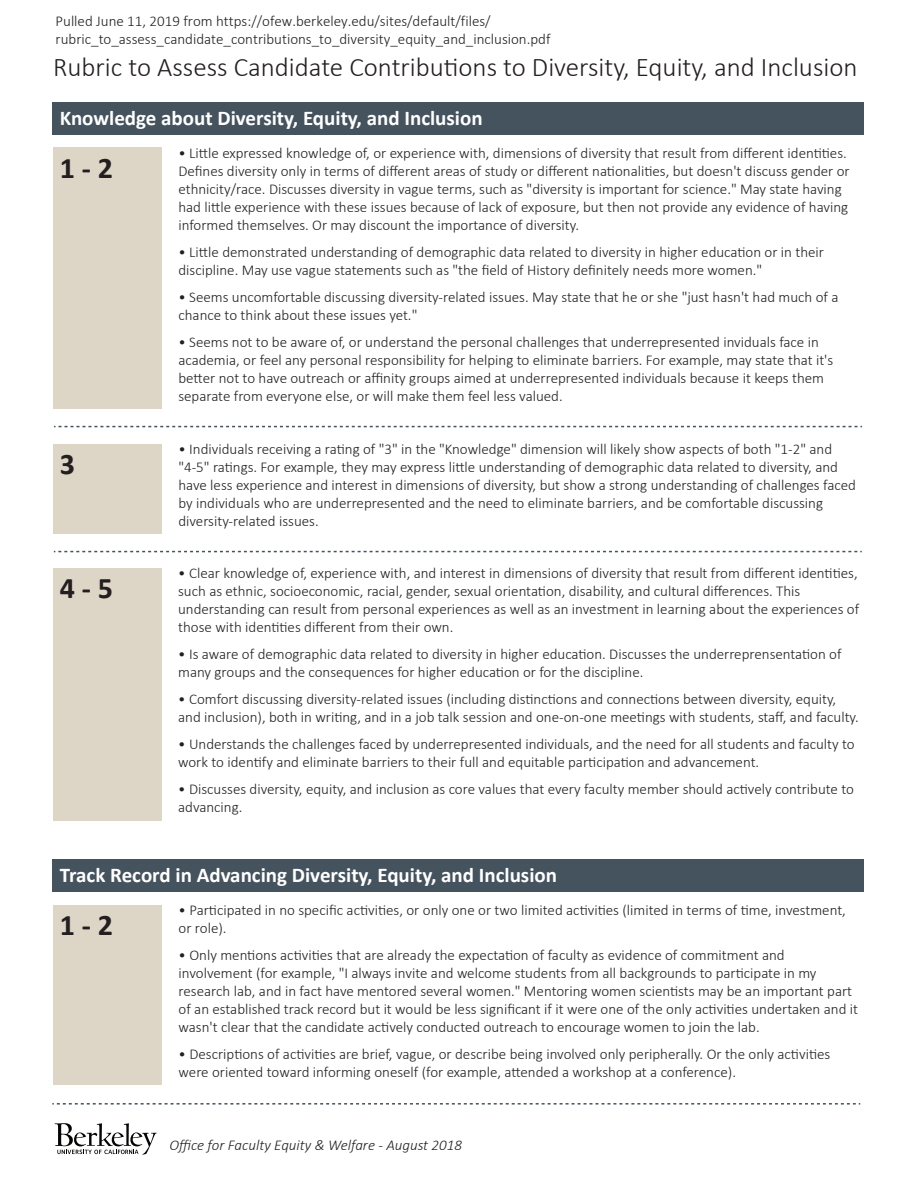
<style>
.page{position:relative;width:918px;height:1188px;background:#fff}
.page>*{position:absolute;margin:0;border:0;box-sizing:border-box;transform-origin:0 0}
.t1{font:700 30px "Calibri";color:#231f20}
.t2{font:300 27px "Calibri";color:#231f20}
.t3{font:700 21px "Calibri";color:#fff}
.t4{font:300 15px/18px "Calibri";color:#231f20}
.t5{font:300 15px/18px "Calibri";color:#221e1f}
.t6{font:italic 300 15px "Calibri";color:#231f20}
</style>
<div class="page">
<div style="left:52px;top:102px;width:811px;height:32px;background:#45535e"></div>
<div style="left:53px;top:148px;width:108px;height:261px;background:#ddd5c6"></div>
<div style="left:53px;top:444px;width:108px;height:90px;background:#ddd5c6"></div>
<div style="left:53px;top:568px;width:108px;height:253px;background:#ddd5c6"></div>
<div style="left:52px;top:859px;width:812px;height:33px;background:#45535e"></div>
<div style="left:54px;top:905px;width:108px;height:180px;background:#ddd5c6"></div>
<svg style="left:54px;top:426px;width:808px;height:1px"></svg>
<svg style="left:54px;top:551px;width:808px;height:1px"></svg>
<svg style="left:55px;top:1123px;width:102px;height:32px"></svg>
<svg style="left:52px;top:1103px;width:808px;height:2px"></svg>
<p class="t5" style="left:56px;top:12px;width:496px">Pulled June 11, 2019 from https://ofew.berkeley.edu/sites/default/files/ rubric_to_assess_candidate_contributions_to_diversity_equity_and_inclusion.pdf</p>
<h2 class="t2" style="left:53px;top:50px;width:806px">Rubric to Assess Candidate Contributions to Diversity, Equity, and Inclusion</h2>
<h3 class="t3" style="left:60px;top:105px;width:424px">Knowledge about Diversity, Equity, and Inclusion</h3>
<h1 class="t1" style="left:60px;top:149px;width:55px">1 - 2</h1>
<h1 class="t1" style="left:60px;top:445px;width:17px">3</h1>
<h1 class="t1" style="left:60px;top:569px;width:55px">4 - 5</h1>
<p class="t4" style="left:178px;top:144px;width:673px">• Little expressed knowledge of, or experience with, dimensions of diversity that result from different identities.<br>Defines diversity only in terms of different areas of study or different nationalities, but doesn't discuss gender or ethnicity/race. Discusses diversity in vague terms, such as "diversity is important for science." May state having had little experience with these issues because of lack of exposure, but then not provide any evidence of having informed themselves. Or may discount the importance of diversity.</p>
<p class="t4" style="left:178px;top:243px;width:647px">• Little demonstrated understanding of demographic data related to diversity in higher education or in their discipline. May use vague statements such as "the field of History definitely needs more women."</p>
<p class="t4" style="left:178px;top:288px;width:662px">• Seems uncomfortable discussing diversity-related issues. May state that he or she "just hasn't had much of a chance to think about these issues yet."</p>
<p class="t4" style="left:178px;top:333px;width:656px">• Seems not to be aware of, or understand the personal challenges that underrepresented inviduals face in academia, or feel any personal responsibility for helping to eliminate barriers. For example, may state that it's better not to have outreach or affinity groups aimed at underrepresented individuals because it keeps them separate from everyone else, or will make them feel less valued.</p>
<p class="t4" style="left:178px;top:440px;width:679px">• Individuals receiving a rating of "3" in the "Knowledge" dimension will likely show aspects of both "1-2" and "4-5" ratings. For example, they may express little understanding of demographic data related to diversity, and have less experience and interest in dimensions of diversity, but show a strong understanding of challenges faced by individuals who are underrepresented and the need to eliminate barriers, and be comfortable discussing diversity-related issues.</p>
<p class="t4" style="left:178px;top:564px;width:683px">• Clear knowledge of, experience with, and interest in dimensions of diversity that result from different identities, such as ethnic, socioeconomic, racial, gender, sexual orientation, disability, and cultural differences. This understanding can result from personal experiences as well as an investment in learning about the experiences of those with identities different from their own.</p>
<p class="t4" style="left:178px;top:645px;width:665px">• Is aware of demographic data related to diversity in higher education. Discusses the underreprensentation of many groups and the consequences for higher education or for the discipline.</p>
<p class="t4" style="left:178px;top:690px;width:682px">• Comfort discussing diversity-related issues (including distinctions and connections between diversity, equity, and inclusion), both in writing, and in a job talk session and one-on-one meetings with students, staff, and faculty.</p>
<p class="t4" style="left:178px;top:735px;width:678px">• Understands the challenges faced by underrepresented individuals, and the need for all students and faculty to work to identify and eliminate barriers to their full and equitable participation and advancement.</p>
<p class="t4" style="left:178px;top:780px;width:677px">• Discusses diversity, equity, and inclusion as core values that every faculty member should actively contribute to advancing.</p>
<h3 class="t3" style="left:60px;top:862px;width:499px">Track Record in Advancing Diversity, Equity, and Inclusion</h3>
<h1 class="t1" style="left:60px;top:906px;width:55px">1 - 2</h1>
<p class="t4" style="left:179px;top:901px;width:669px">• Participated in no specific activities, or only one or two limited activities (limited in terms of time, investment, or role).</p>
<p class="t4" style="left:179px;top:946px;width:681px">• Only mentions activities that are already the expectation of faculty as evidence of commitment and involvement (for example, "I always invite and welcome students from all backgrounds to participate in my research lab, and in fact have mentored several women." Mentoring women scientists may be an important part of an established track record but it would be less significant if it were one of the only activities undertaken and it wasn't clear that the candidate actively conducted outreach to encourage women to join the lab.</p>
<p class="t4" style="left:179px;top:1045px;width:653px">• Descriptions of activities are brief, vague, or describe being involved only peripherally. Or the only activities were oriented toward informing oneself (for example, attended a workshop at a conference).</p>
<p class="t6" style="left:169px;top:1135px;width:294px">Office for Faculty Equity &amp; Welfare - August 2018</p>
</div>
